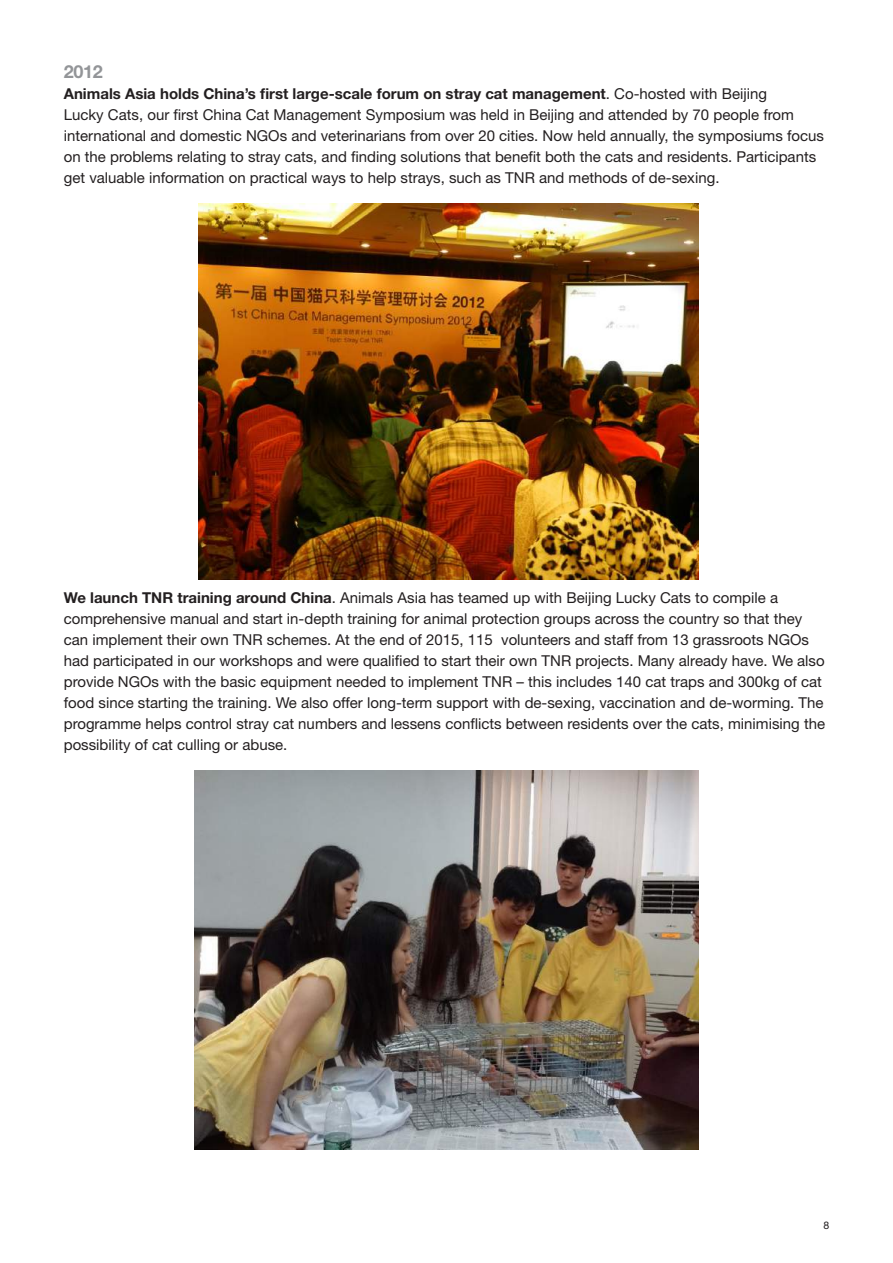
<style>
.page{position:relative;width:893px;height:1263px;background:#fff}
.page>*{position:absolute;margin:0;border:0;box-sizing:border-box;transform-origin:0 0}
.t1{font:700 18px "Helvetica Neue";color:#939598}
.t2{font:15px/21px "Helvetica Neue";color:#231f20}
.t3{font:10.5px "Helvetica Neue";color:#231f20}
.s1{font-weight:700}
</style>
<div class="page">
<img style="left:198px;top:204px;width:501px;height:375px">
<img style="left:194px;top:771px;width:505px;height:378px">
<p class="t1" style="left:64px;top:60px;width:40px">2012</p>
<p class="t2" style="left:64px;top:83px;width:762px"><span class="s1">Animals Asia holds China’s first large-scale forum on stray cat management</span>. Co-hosted with Beijing<br>Lucky Cats, our first China Cat Management Symposium was held in Beijing and attended by 70 people from international and domestic NGOs and veterinarians from over 20 cities. Now held annually, the symposiums focus on the problems relating to stray cats, and finding solutions that benefit both the cats and residents. Participants get valuable information on practical ways to help strays, such as TNR and methods of de-sexing.</p>
<p class="t2" style="left:64px;top:587px;width:763px"><span class="s1">We launch TNR training around China</span>. Animals Asia has teamed up with Beijing Lucky Cats to compile a comprehensive manual and start in-depth training for animal protection groups across the country so that they can implement their own TNR schemes. At the end of 2015, 115 volunteers and staff from 13 grassroots NGOs had participated in our workshops and were qualified to start their own TNR projects. Many already have. We also provide NGOs with the basic equipment needed to implement TNR – this includes 140 cat traps and 300kg of cat food since starting the training. We also offer long-term support with de-sexing, vaccination and de-worming. The programme helps control stray cat numbers and lessens conflicts between residents over the cats, minimising the possibility of cat culling or abuse.</p>
<p class="t3" style="left:823px;top:1219px;width:7px">8</p>
</div>
